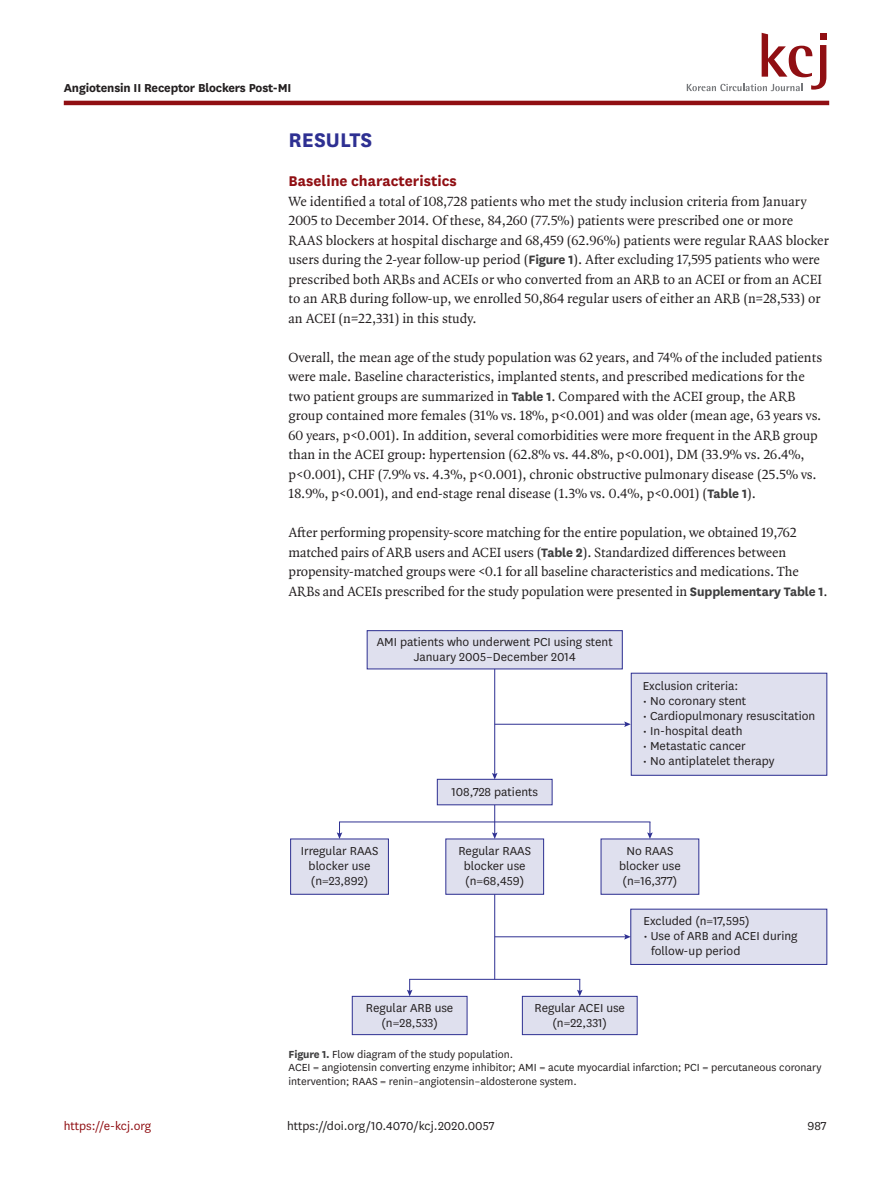
<style>
.page{position:relative;width:893px;height:1191px;background:#fff}
.page>*{position:absolute;margin:0;border:0;box-sizing:border-box;transform-origin:0 0}
.body_title1{font:700 23.1px "National";color:#2e3092}
.body_title2_stacked{font:700 16.5px "National";color:#900f13}
.body_p{font:14.25px/19.5px "Quadraat OT";color:#231f20}
.body_p_first{font:14.25px/19.5px "Quadraat OT";color:#231f20}
.doi_running_footer{font:13.5px/15px "National";color:#231f20;text-align:center}
.alt-title-type{font:700 13.5px "National";letter-spacing:-.01em;color:#231f20}
.t1{font:13.5px "National";color:#900f13}
.fig_caption{font:12px/13.5px "National";color:#231f20}
.s1{font-family:"National";font-weight:700;color:#3e3e3f}
.s2{font-weight:700;color:#3e3e3f}
</style>
<div class="page">
<hr style="left:64px;top:101px;width:765px;height:4px;background:#900f13">
<div style="left:820px;top:34px;width:7px;height:6px;background:#900f13"></div>
<svg style="left:687px;top:33px;width:139px;height:58px"></svg>
<div style="left:367px;top:630px;width:255px;height:39px;background:#dfe0ee"></div>
<div style="left:367px;top:630px;width:256px;height:39px;border:1px solid #2e3092"></div>
<div style="left:631px;top:673px;width:196px;height:102px;background:#dfe0ee"></div>
<div style="left:631px;top:673px;width:196px;height:102px;border:1px solid #2e3092"></div>
<div style="left:631px;top:909px;width:196px;height:55px;background:#dfe0ee"></div>
<div style="left:291px;top:839px;width:97px;height:55px;background:#dfe0ee"></div>
<div style="left:290px;top:838px;width:99px;height:56px;border:1px solid #2e3092"></div>
<div style="left:446px;top:839px;width:98px;height:55px;background:#dfe0ee"></div>
<div style="left:352px;top:996px;width:115px;height:38px;background:#dfe0ee"></div>
<div style="left:352px;top:996px;width:115px;height:39px;border:1px solid #2e3092"></div>
<div style="left:437px;top:779px;width:115px;height:26px;background:#dfe0ee"></div>
<div style="left:437px;top:779px;width:115px;height:26px;border:1px solid #2e3092"></div>
<div style="left:522px;top:996px;width:115px;height:38px;background:#dfe0ee"></div>
<div style="left:522px;top:996px;width:115px;height:39px;border:1px solid #2e3092"></div>
<div style="left:601px;top:839px;width:98px;height:55px;background:#dfe0ee"></div>
<hr style="left:494px;top:669px;width:1px;height:106px;background:#2e3092">
<svg style="left:492px;top:773px;width:5px;height:6px"></svg>
<hr style="left:495px;top:724px;width:131px;height:1px;background:#2e3092">
<svg style="left:624px;top:721px;width:7px;height:6px"></svg>
<hr style="left:495px;top:936px;width:131px;height:1px;background:#2e3092">
<svg style="left:624px;top:934px;width:7px;height:5px"></svg>
<svg style="left:492px;top:805px;width:5px;height:34px"></svg>
<svg style="left:647px;top:822px;width:6px;height:17px"></svg>
<svg style="left:337px;top:822px;width:5px;height:17px"></svg>
<hr style="left:339px;top:821px;width:311px;height:1px;background:#2e3092">
<hr style="left:494px;top:894px;width:1px;height:85px;background:#2e3092">
<svg style="left:577px;top:979px;width:5px;height:17px"></svg>
<svg style="left:407px;top:979px;width:5px;height:17px"></svg>
<hr style="left:410px;top:979px;width:170px;height:1px;background:#2e3092">
<p class="alt-title-type" style="left:64px;top:78px;width:229px">Angiotensin II Receptor Blockers Post-MI</p>
<p class="body_title1" style="left:289px;top:124px;width:85px">RESULTS</p>
<p class="body_title2_stacked" style="left:289px;top:169px;width:170px">Baseline characteristics</p>
<p class="body_p_first" style="left:289px;top:191px;width:542px">We identified a total of 108,728 patients who met the study inclusion criteria from January 2005 to December 2014. Of these, 84,260 (77.5%) patients were prescribed one or more RAAS blockers at hospital discharge and 68,459 (62.96%) patients were regular RAAS blocker users during the 2-year follow-up period (<span class="s1">Figure 1</span>). After excluding 17,595 patients who were prescribed both ARBs and ACEIs or who converted from an ARB to an ACEI or from an ACEI to an ARB during follow-up, we enrolled 50,864 regular users of either an ARB (n=28,533) or an ACEI (n=22,331) in this study.</p>
<p class="body_p" style="left:289px;top:347px;width:535px">Overall, the mean age of the study population was 62 years, and 74% of the included patients were male. Baseline characteristics, implanted stents, and prescribed medications for the two patient groups are summarized in <span class="s1">Table 1</span>. Compared with the ACEI group, the ARB group contained more females (31% vs. 18%, p&lt;0.001) and was older (mean age, 63 years vs.<br>60 years, p&lt;0.001). In addition, several comorbidities were more frequent in the ARB group than in the ACEI group: hypertension (62.8% vs. 44.8%, p&lt;0.001), DM (33.9% vs. 26.4%, p&lt;0.001), CHF (7.9% vs. 4.3%, p&lt;0.001), chronic obstructive pulmonary disease (25.5% vs.<br>18.9%, p&lt;0.001), and end-stage renal disease (1.3% vs. 0.4%, p&lt;0.001) (<span class="s1">Table 1</span>).</p>
<p class="body_p" style="left:289px;top:523px;width:541px">After performing propensity-score matching for the entire population, we obtained 19,762 matched pairs of ARB users and ACEI users (<span class="s1">Table 2</span>). Standardized differences between propensity-matched groups were &lt;0.1 for all baseline characteristics and medications. The ARBs and ACEIs prescribed for the study population were presented in <span class="s1">Supplementary Table 1</span>.</p>
<p class="doi_running_footer" style="left:377px;top:633px;width:238px">AMI patients who underwent PCI using stent<br>January 2005–December 2014</p>
<p class="doi_running_footer" style="left:451px;top:783px;width:88px">108,728 patients</p>
<p class="doi_running_footer" style="left:643px;top:678px;width:97px">Exclusion criteria:</p>
<p class="doi_running_footer" style="left:643px;top:693px;width:105px">• No coronary stent</p>
<p class="doi_running_footer" style="left:643px;top:708px;width:174px">• Cardiopulmonary resuscitation</p>
<p class="doi_running_footer" style="left:643px;top:723px;width:101px">• In-hospital death</p>
<p class="doi_running_footer" style="left:643px;top:738px;width:105px">• Metastatic cancer</p>
<p class="doi_running_footer" style="left:643px;top:753px;width:133px">• No antiplatelet therapy</p>
<p class="doi_running_footer" style="left:301px;top:843px;width:79px">Irregular RAAS blocker use (n=23,892)</p>
<p class="doi_running_footer" style="left:458px;top:843px;width:74px">Regular RAAS blocker use (n=68,459)</p>
<p class="doi_running_footer" style="left:619px;top:843px;width:63px">No RAAS blocker use (n=16,377)</p>
<p class="doi_running_footer" style="left:644px;top:913px;width:108px">Excluded (n=17,595)</p>
<p class="doi_running_footer" style="left:651px;top:928px;width:148px;text-align:left;text-indent:-8px">• Use of ARB and ACEI during follow-up period</p>
<p class="doi_running_footer" style="left:366px;top:999px;width:89px">Regular ARB use (n=28,533)</p>
<p class="doi_running_footer" style="left:534px;top:999px;width:92px">Regular ACEI use (n=22,331)</p>
<p class="fig_caption" style="left:289px;top:1046px;width:534px"><span class="s2">Figure 1.</span> Flow diagram of the study population.<br>ACEI = angiotensin converting enzyme inhibitor; AMI = acute myocardial infarction; PCI = percutaneous coronary intervention; RAAS = renin–angiotensin–aldosterone system.</p>
<p class="t1" style="left:64px;top:1116px;width:89px">https://e-kcj.org</p>
<p class="doi_running_footer" style="left:287px;top:1117px;width:209px">https://doi.org/10.4070/kcj.2020.0057</p>
<p class="doi_running_footer" style="left:807px;top:1117px;width:21px">987</p>
</div>
